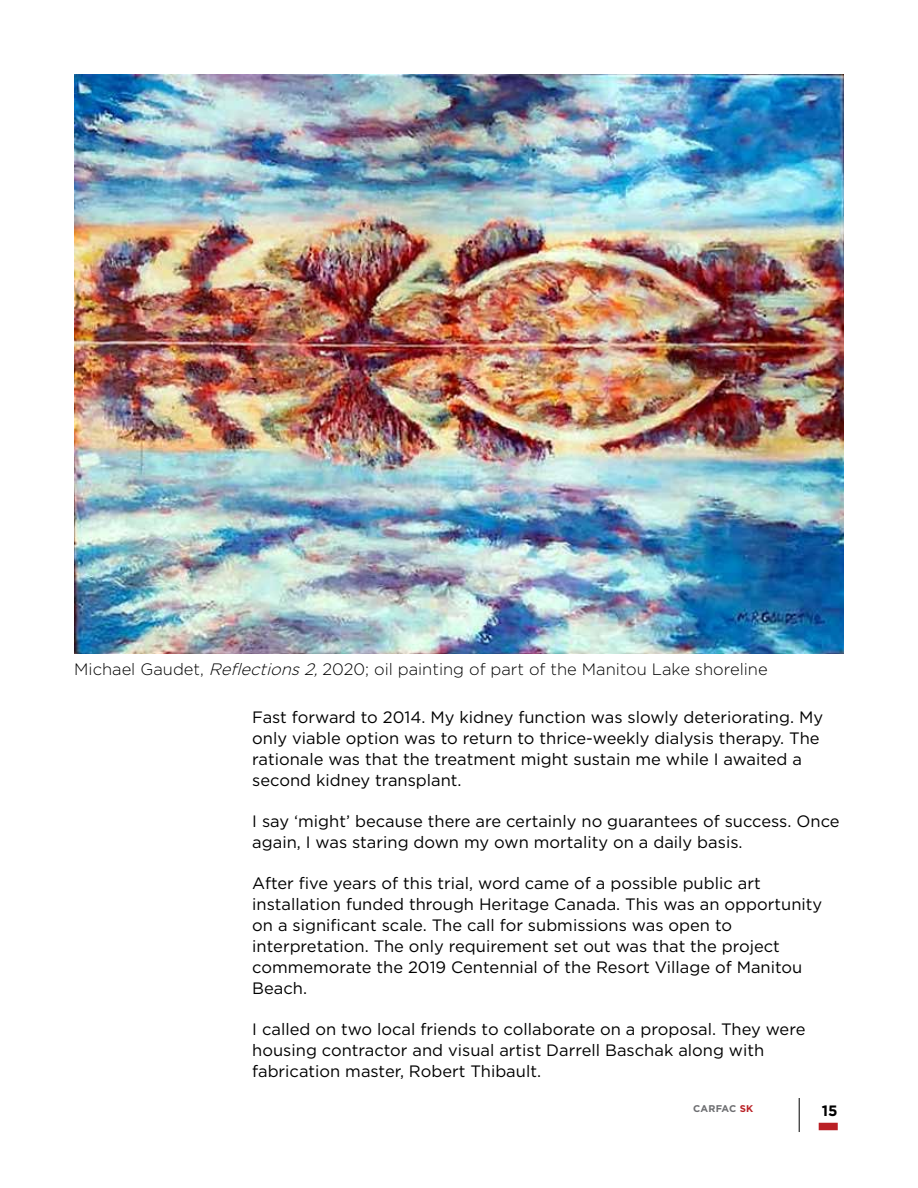
<style>
.page{position:relative;width:918px;height:1188px;background:#fff}
.page>*{position:absolute;margin:0;border:0;box-sizing:border-box;transform-origin:0 0}
.t1{font:16.5px/21px "Gotham";color:#000}
.t2{font:300 16.5px "Gotham";color:#000}
.t3{font:700 15px "Gotham";color:#000}
.t4{font:700 9.75px "Gotham";letter-spacing:.025em;color:#6d6e71}
.s1{font-style:italic}
.s2{color:#ba2025}
</style>
<div class="page">
<hr style="left:799px;top:1098px;width:1px;height:34px;background:#000">
<div style="left:819px;top:1123px;width:19px;height:7px;background:#ba2025"></div>
<img style="left:74px;top:74px;width:770px;height:580px">
<p class="t2" style="left:74px;top:659px;width:695px">Michael Gaudet, <span class="s1">Reflections2,</span>2020; oil painting of part of the Manitou Lake shoreline</p>
<p class="t1" style="left:252px;top:706px;width:572px">Fast forward to 2014. My kidney function was slowly deteriorating. My only viable option was to return to thrice-weekly dialysis therapy. The rationale was that the treatment might sustain me while I awaited a second kidney transplant.</p>
<p class="t1" style="left:252px;top:810px;width:589px">I say ‘might’ because there are certainly no guarantees of success. Once again, I was staring down my own mortality on a daily basis.</p>
<p class="t1" style="left:252px;top:873px;width:571px">After five years of this trial, word came of a possible public art installation funded through Heritage Canada. This was an opportunity on a significant scale. The call for submissions was open to interpretation. The only requirement set out was that the project commemorate the 2019 Centennial of the Resort Village of Manitou Beach.</p>
<p class="t1" style="left:252px;top:1019px;width:555px">I called on two local friends to collaborate on a proposal. They were housing contractor and visual artist Darrell Baschak along with fabrication master, Robert Thibault.</p>
<p class="t4" style="left:693px;top:1102px;width:62px">CARFAC <span class="s2">SK</span></p>
<p class="t3" style="left:822px;top:1101px;width:17px">15</p>
</div>
